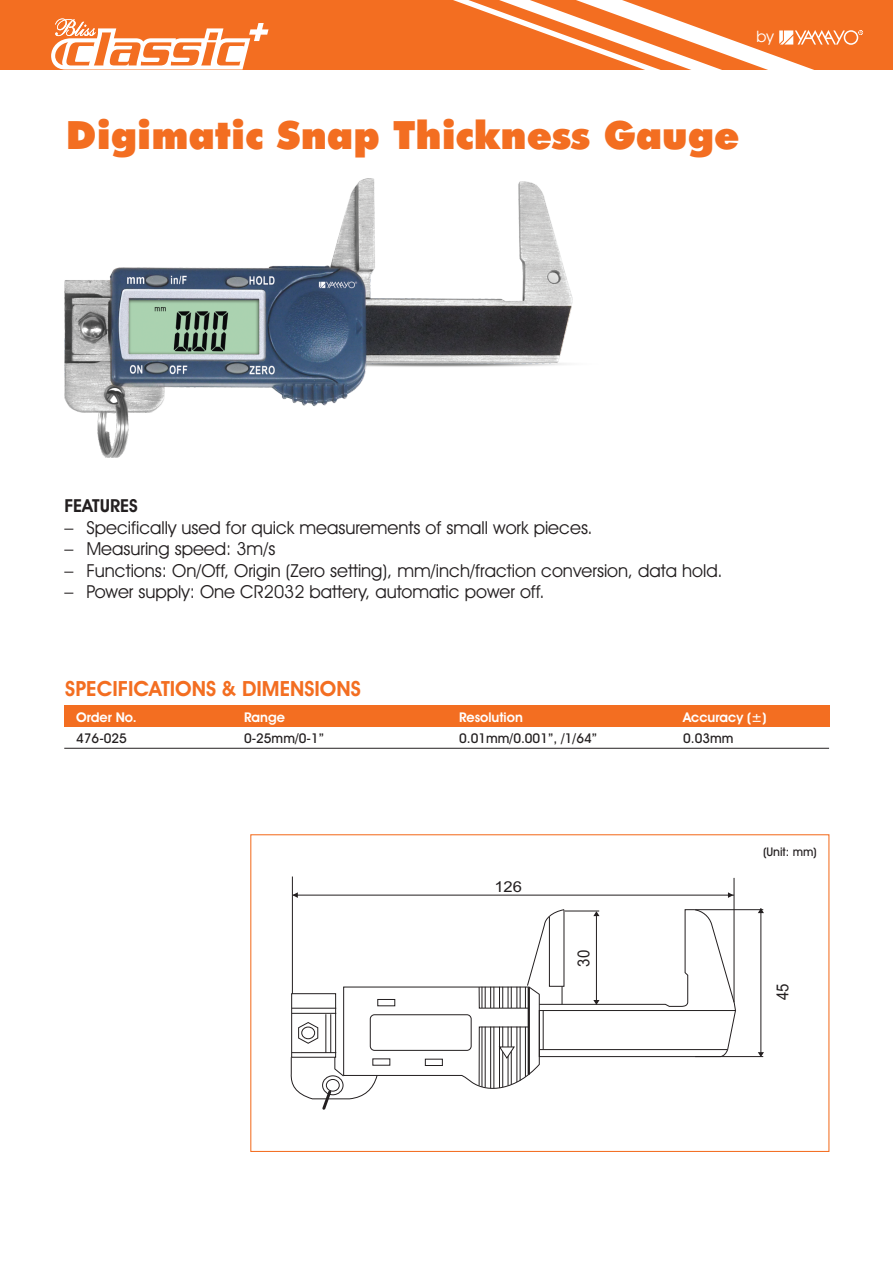
<style>
.page{position:relative;width:893px;height:1263px;background:#fff}
.page>*{position:absolute;margin:0;border:0;box-sizing:border-box;transform-origin:0 0}
.t1{font:900 39px "Futura BT";color:#f36e21}
.t2{font:600 21px "Avant Garde IT Cby BT";color:#f36e21}
.t3{font:18px "Avant Garde IT Cby BT";color:#231f20}
.t4{font:600 18px "Avant Garde IT Cby BT";color:#231f20}
.t5{font:16.65px "Arial";color:#231f20;scale:.91 1}
.t6{font:15.75px "Avant Garde IT Cby BT";color:#fff}
.t7{font:15px "Arial";color:#231f20;scale:1.1 1}
.t8{font:500 13.5px "Avant Garde IT Cby BT";color:#231f20}
.t9{font:600 13.5px "Avant Garde IT Cby BT";color:#fff}
.t10{font:500 12px "Avant Garde IT Cby BT";color:#231f20}
</style>
<div class="page">
<div style="left:64px;top:706px;width:766px;height:21px;background:#f36e21"></div>
<div style="left:0;top:0;width:893px;height:69px;background:#f36e21"></div>
<svg style="left:453px;top:0;width:411px;height:69px"></svg>
<svg style="left:51px;top:18px;width:217px;height:52px"></svg>
<hr style="left:64px;top:748px;width:765px;height:1px;background:#231f20">
<img style="left:64px;top:179px;width:509px;height:279px">
<hr style="left:292px;top:876px;width:1px;height:118px;background:#231f20">
<hr style="left:734px;top:878px;width:1px;height:124px;background:#231f20">
<hr style="left:761px;top:908px;width:1px;height:147px;background:#231f20">
<hr style="left:293px;top:895px;width:441px;height:1px;background:#231f20">
<svg style="left:728px;top:892px;width:5px;height:6px"></svg>
<svg style="left:292px;top:892px;width:6px;height:6px"></svg>
<svg style="left:758px;top:908px;width:6px;height:5px"></svg>
<svg style="left:758px;top:1052px;width:6px;height:5px"></svg>
<hr style="left:695px;top:909px;width:68px;height:1px;background:#231f20">
<hr style="left:695px;top:1056px;width:68px;height:1px;background:#231f20">
<svg style="left:291px;top:909px;width:445px;height:201px"></svg>
<p class="t6" style="left:756px;top:30px;width:19px">by</p>
<h1 class="t1" style="left:66px;top:119px;width:675px">Digimatic Snap Thickness Gauge</h1>
<p class="t4" style="left:64px;top:498px;width:75px">FEATURES</p>
<p class="t3" style="left:64px;top:520px;width:530px">– Specifically used for quick measurements of small work pieces.</p>
<p class="t3" style="left:64px;top:541px;width:212px">– Measuring speed: 3m/s</p>
<p class="t3" style="left:64px;top:563px;width:660px">– Functions: On/Off, Origin (Zero setting), mm/inch/fraction conversion, data hold.</p>
<p class="t3" style="left:64px;top:585px;width:482px">– Power supply: One CR2032 battery, automatic power off.</p>
<p class="t2" style="left:65px;top:680px;width:297px">SPECIFICATIONS &amp; DIMENSIONS</p>
<p class="t9" style="left:76px;top:711px;width:62px">Order No.</p>
<p class="t9" style="left:244px;top:711px;width:42px">Range</p>
<p class="t9" style="left:459px;top:711px;width:65px">Resolution</p>
<p class="t9" style="left:683px;top:711px;width:85px">Accuracy (±)</p>
<p class="t8" style="left:76px;top:733px;width:52px">476-025</p>
<p class="t8" style="left:244px;top:733px;width:82px">0-25mm/0-1”</p>
<p class="t8" style="left:459px;top:733px;width:139px">0.01mm/0.001”, /1/64”</p>
<p class="t8" style="left:683px;top:733px;width:52px">0.03mm</p>
<p class="t7" style="left:494px;top:881px;width:27px">126</p>
<p class="t5" style="left:577px;top:967px;width:20px;rotate:-90deg">30</p>
<p class="t10" style="left:763px;top:847px;width:55px">(Unit: mm)</p>
<p class="t5" style="left:776px;top:1000px;width:20px;rotate:-90deg">45</p>
</div>
